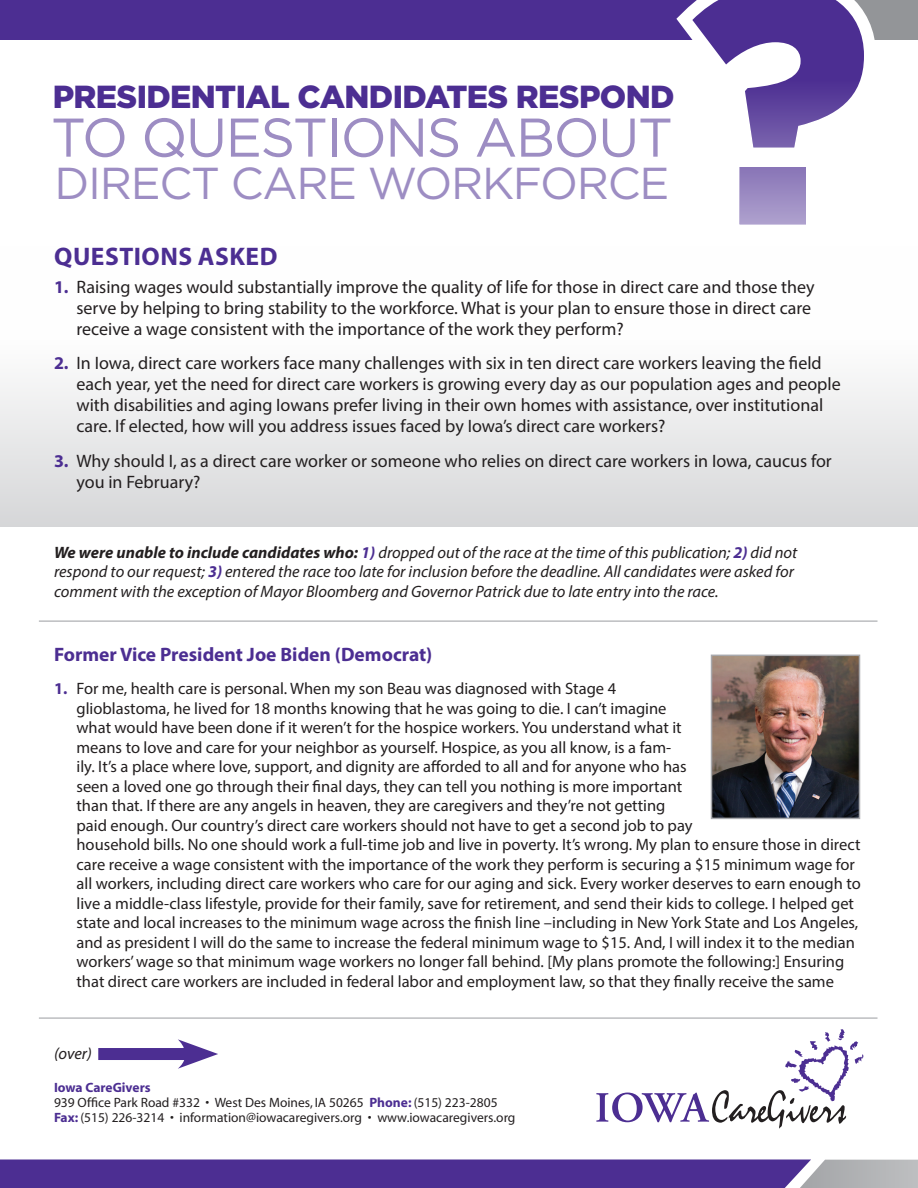
<style>
.page{position:relative;width:918px;height:1188px;background:#fff}
.page>*{position:absolute;margin:0;border:0;box-sizing:border-box;transform-origin:0 0}
.t1{font:54.45px "Gotham";letter-spacing:-.03em;color:#9d8dc3}
.t2{font:44.7px "Gotham";letter-spacing:-.03em;color:#9d8dc3}
.t3{font:900 31.95px "Gotham";letter-spacing:-.02em;color:#4c2e92}
.t4{font:700 25.5px "Myriad Pro";letter-spacing:.02em;color:#4c2e92}
.t5{font:700 19.5px "Myriad Pro";color:#4c2e92}
.t6{font:18px/21px "Myriad Pro";color:#231f20}
.t7{font:16.5px/19.5px "Myriad Pro";color:#231f20}
.t8{font:italic 16.5px/19.5px "Myriad Pro";color:#231f20}
.t9{font:13.5px/15px "Myriad";color:#231f20}
.s1{font-weight:700;color:#4c2e92}
.s2{font-weight:700}
</style>
<div class="page">
<div style="left:0;top:246px;width:918px;height:280px;background:linear-gradient(to bottom,#fff,#dadbdc)"></div>
<div style="left:0;top:0;width:800px;height:39px;background:#4c2e92"></div>
<div style="left:824px;top:0;width:94px;height:39px;background:#939598"></div>
<svg style="left:0;top:1160px;width:918px;height:28px"></svg>
<svg style="left:596px;top:1029px;width:267px;height:100px"></svg>
<hr style="left:39px;top:620px;width:839px;height:2px;background:#bcbdc0">
<hr style="left:39px;top:1017px;width:839px;height:2px;background:#bcbdc0">
<div style="left:98px;top:1048px;width:97px;height:12px;background:#4c2e92"></div>
<svg style="left:178px;top:1039px;width:40px;height:30px"></svg>
<svg style="left:661px;top:4px;width:227px;height:244px"></svg>
<svg style="left:692px;top:0;width:172px;height:224px"></svg>
<img style="left:714px;top:658px;width:143px;height:158px">
<div style="left:711px;top:655px;width:149px;height:164px;border:2px solid #a8a9ad"></div>
<h3 class="t3" style="left:53px;top:74px;width:623px">PRESIDENTIAL CANDIDATES RESPOND</h3>
<h1 class="t1" style="left:51px;top:103px;width:624px">TO QUESTIONS ABOUT</h1>
<h2 class="t2" style="left:55px;top:154px;width:616px">DIRECT CARE WORKFORCE</h2>
<h3 class="t4" style="left:54px;top:240px;width:225px">QUESTIONS ASKED</h3>
<p class="t6" style="left:76px;top:276px;width:740px;text-indent:-22px"><span class="s1">1.</span> Raising wages would substantially improve the quality of life for those in direct care and those they serve by helping to bring stability to the workforce. What is your plan to ensure those in direct care receive a wage consistent with the importance of the work they perform?</p>
<p class="t6" style="left:76px;top:353px;width:766px;text-indent:-22px"><span class="s1">2.</span> In Iowa, direct care workers face many challenges with six in ten direct care workers leaving the field each year, yet the need for direct care workers is growing every day as our population ages and people with disabilities and aging Iowans prefer living in their own homes with assistance, over institutional care. If elected, how will you address issues faced by Iowa’s direct care workers?</p>
<p class="t6" style="left:76px;top:450px;width:757px;text-indent:-22px"><span class="s1">3.</span> Why should I, as a direct care worker or someone who relies on direct care workers in Iowa, caucus for you in February?</p>
<p class="t8" style="left:54px;top:542px;width:745px"><span class="s2">We were unable to include candidates who:</span> <span class="s1">1)</span> dropped out of the race at the time of this publication; <span class="s1">2)</span> did not respond to our request; <span class="s1">3)</span> entered the race too late for inclusion before the deadline. All candidates were asked for comment with the exception of Mayor Bloomberg and Governor Patrick due to late entry into the race.</p>
<p class="t5" style="left:54px;top:642px;width:380px">Former Vice President Joe Biden (Democrat)</p>
<p class="t7" style="left:77px;top:679px;width:786px;text-indent:-23px"><span class="s1">1.</span> For me, health care is personal. When my son Beau was diagnosed with Stage 4<br>glioblastoma, he lived for 18 months knowing that he was going to die. I can’t imagine<br>what would have been done if it weren’t for the hospice workers. You understand what it<br>means to love and care for your neighbor as yourself. Hospice, as you all know, is a fam-<br>ily. It’s a place where love, support, and dignity are afforded to all and for anyone who has<br>seen a loved one go through their final days, they can tell you nothing is more important<br>than that. If there are any angels in heaven, they are caregivers and they’re not getting<br>paid enough. Our country’s direct care workers should not have to get a second job to pay<br>household bills. No one should work a full-time job and live in poverty. It’s wrong. My plan to ensure those in direct care receive a wage consistent with the importance of the work they perform is securing a $15 minimum wage for all workers, including direct care workers who care for our aging and sick. Every worker deserves to earn enough to live a middle-class lifestyle, provide for their family, save for retirement, and send their kids to college. I helped get state and local increases to the minimum wage across the finish line –including in New York State and Los Angeles, and as president I will do the same to increase the federal minimum wage to $15. And, I will index it to the median workers’ wage so that minimum wage workers no longer fall behind. [My plans promote the following:] Ensuring that direct care workers are included in federal labor and employment law, so that they finally receive the same</p>
<p class="t8" style="left:54px;top:1043px;width:39px">(over)</p>
<p class="t9" style="left:54px;top:1080px;width:463px"><span class="s1">Iowa CareGivers<br></span>939 Office Park Road #332 • West Des Moines, IA 50265 <span class="s1">Phone:</span> (515) 223-2805<br><span class="s1">Fax:</span> (515) 226-3214 • information@iowacaregivers.org • www.iowacaregivers.org</p>
</div>
